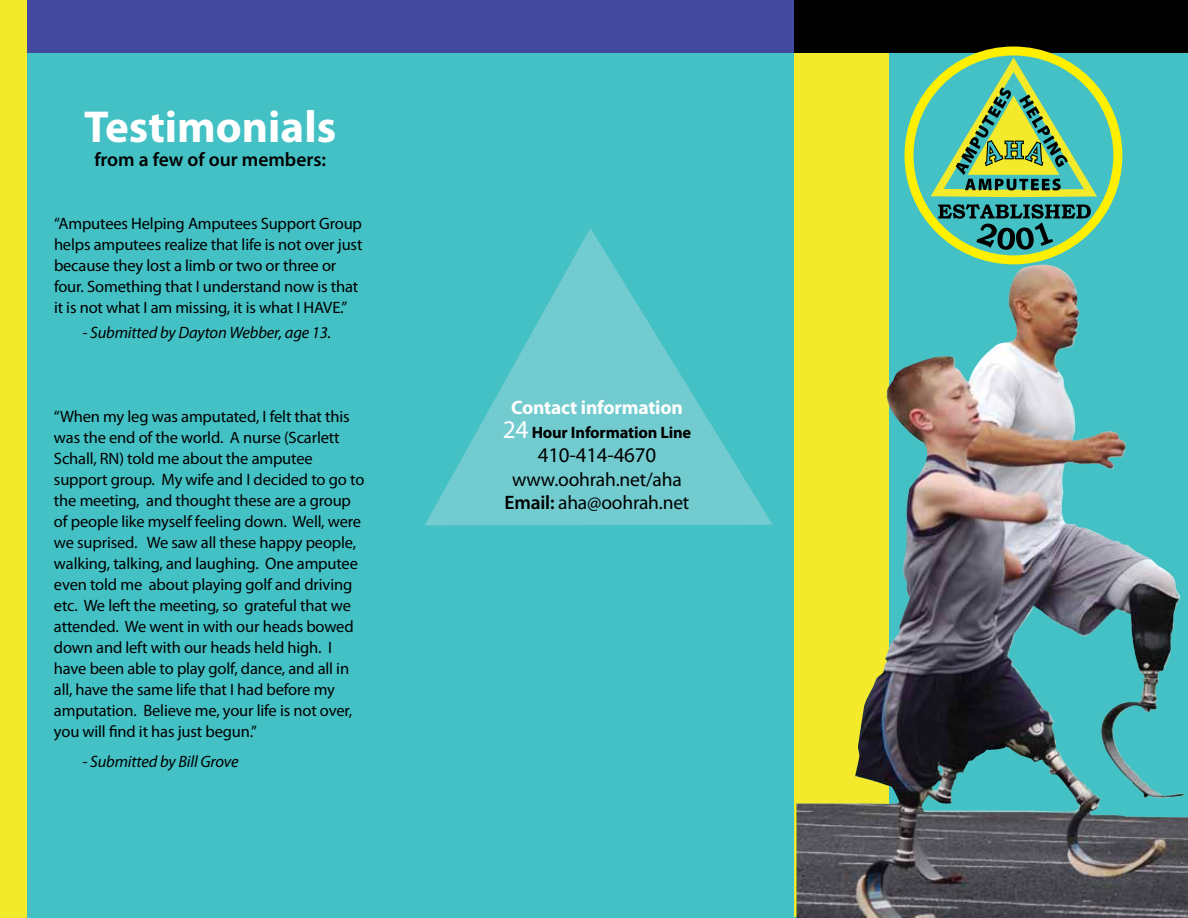
<style>
.page{position:relative;width:1188px;height:918px;background:#fff}
.page>*{position:absolute;margin:0;border:0;box-sizing:border-box;transform-origin:0 0}
.t1{font:700 45px "Myriad Pro";color:#fff}
.t2{font:21px "Myriad Pro";letter-spacing:-.01em;color:#000}
.t3{font:19.5px/22.5px "Myriad Pro";letter-spacing:-.01em;color:#000;text-align:center}
.t4{font:600 19.5px "Myriad Pro";color:#000}
.t5{font:700 19.5px "Myriad Pro";letter-spacing:-.01em;color:#fff}
.t6{font:16.5px/21px "Myriad Pro";letter-spacing:-.01em;color:#000}
.t7{font:italic 16.5px "Myriad Pro";letter-spacing:-.01em;color:#000}
.t8{font:700 16.5px "Myriad Pro";letter-spacing:-.01em;color:#000}
.s1{font-weight:400;font-size:25.5px;color:#fff}
.s2{font-weight:600}
</style>
<div class="page">
<div style="left:1px;top:1px;width:1187px;height:917px;background:#43c1c5"></div>
<div style="left:794px;top:1px;width:95px;height:916px;background:#f2ea2a"></div>
<div style="left:0;top:0;width:795px;height:52px;background:#42499e"></div>
<div style="left:794px;top:0;width:394px;height:52px;background:#000"></div>
<div style="left:0;top:0;width:26px;height:918px;background:#f2ea2a"></div>
<svg style="left:909px;top:51px;width:209px;height:209px"></svg>
<div style="left:904px;top:46px;width:218px;height:218px;border:9px solid #ffef00;border-radius:50%"></div>
<svg style="left:924px;top:50px;width:180px;height:200px"></svg>
<img style="left:796px;top:265px;width:392px;height:653px">
<svg style="left:425px;top:228px;width:348px;height:297px"></svg>
<h1 class="t1" style="left:84px;top:98px;width:254px">Testimonials</h1>
<p class="t4" style="left:94px;top:147px;width:233px">from a few of our members:</p>
<p class="t6" style="left:54px;top:212px;width:310px">“Amputees Helping Amputees Support Group helps amputees realize that life is not over just because they lost a limb or two or three or four. Something that I understand now is that it is not what I am missing, it is what I HAVE.”</p>
<p class="t7" style="left:82px;top:322px;width:250px">- Submitted by Dayton Webber, age 13.</p>
<p class="t6" style="left:54px;top:406px;width:312px">“When my leg was amputated, I felt that this was the end of the world. A nurse (Scarlett Schall, RN) told me about the amputee support group. My wife and I decided to go to the meeting, and thought these are a group of people like myself feeling down. Well, were we suprised. We saw all these happy people, walking, talking, and laughing. One amputee even told me about playing golf and driving etc. We left the meeting, so grateful that we attended. We went in with our heads bowed down and left with our heads held high. I have been able to play golf, dance, and all in all, have the same life that I had before my amputation. Believe me, your life is not over, you will find it has just begun.”</p>
<p class="t7" style="left:82px;top:751px;width:158px">- Submitted by Bill Grove</p>
<p class="t5" style="left:511px;top:395px;width:173px">Contact information</p>
<p class="t8" style="left:503px;top:422px;width:190px"><span class="s1">24</span> Hour Information Line</p>
<p class="t2" style="left:538px;top:442px;width:120px">410-414-4670</p>
<p class="t3" style="left:505px;top:468px;width:186px">www.oohrah.net/aha<br><span class="s2">Email:</span> aha@oohrah.net</p>
</div>
